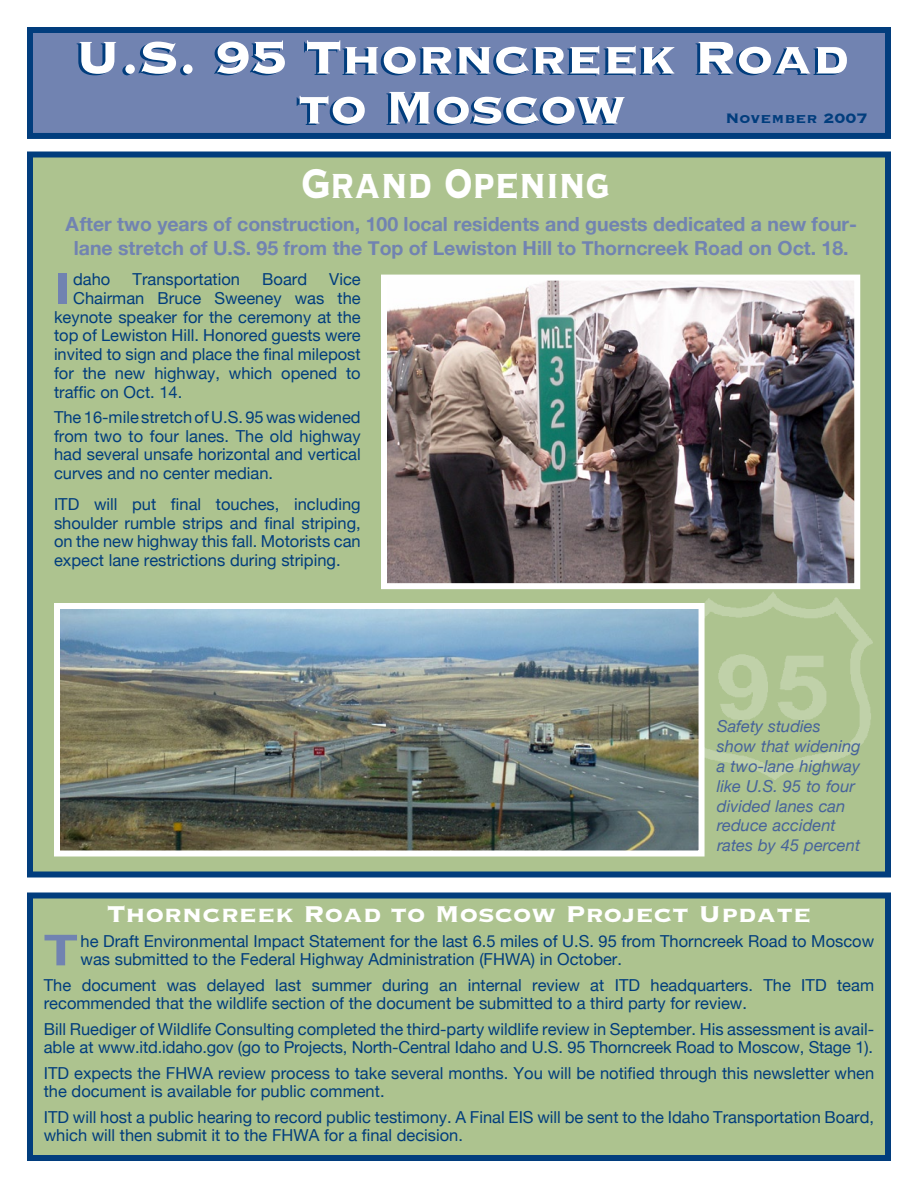
<style>
.page{position:relative;width:918px;height:1188px;background:#fff}
.page>*{position:absolute;margin:0;border:0;box-sizing:border-box;transform-origin:0 0}
.t1{font:60px/49.9px "Copperplate Thirty Three BC";letter-spacing:-.005em;color:#fff;text-align:center}
.t2{font:54.75px "Copperplate Thirty Three BC";letter-spacing:-.01em;color:#fff;scale:.74 1}
.t3{font:700 42.75px "Helvetica Neue";color:#7183b1;scale:1.3 1}
.t4{font:30px "Copperplate Thirty Three BC";color:#fff}
.t5{font:700 19.5px/24px "Helvetica Neue";color:#7183b1;text-align:center}
.t6{font:18px "Copperplate Thirty Three BC";color:#013d7d}
.t7{font:16.5px/18.8px "Helvetica Neue";color:#013d7d}
.t8{font:italic 16.5px/19.8px "Helvetica Neue";color:#46639a}
</style>
<div class="page">
<div style="left:30px;top:154px;width:858px;height:720px;background:#adc38f"></div>
<div style="left:27px;top:152px;width:864px;height:726px;border:6px solid #013d7d"></div>
<div style="left:30px;top:30px;width:858px;height:106px;background:#7183b1"></div>
<div style="left:27px;top:27px;width:864px;height:112px;border:6px solid #013d7d"></div>
<div style="left:30px;top:896px;width:858px;height:262px;background:#adc38f"></div>
<div style="left:27px;top:892px;width:864px;height:269px;border:6px solid #013d7d"></div>
<img style="left:705px;top:592px;width:168px;height:188px">
<img style="left:61px;top:610px;width:637px;height:239px">
<div style="left:54px;top:603px;width:651px;height:253px;border:6px solid #fff"></div>
<img style="left:388px;top:282px;width:465px;height:300px">
<div style="left:381px;top:275px;width:479px;height:314px;border:6px solid #fff"></div>
<h1 class="t1" style="left:75px;top:33px;width:776px">U.S. 95 Thorncreek Road to Moscow</h1>
<p class="t6" style="left:726px;top:109px;width:144px">November 2007</p>
<h2 class="t2" style="left:301px;top:156px;width:419px">Grand Opening</h2>
<p class="t5" style="left:65px;top:211px;width:793px">After two years of construction, 100 local residents and guests dedicated a new four&shy;lane stretch of U.S. 95 from the Top of Lewiston Hill to Thorncreek Road on Oct. 18.</p>
<h3 class="t3" style="left:54px;top:262px;width:14px">I</h3>
<p class="t7" style="left:73px;top:270px;width:39px">daho</p>
<p class="t7" style="left:133px;top:270px;width:109px">Transportation</p>
<p class="t7" style="left:262px;top:270px;width:46px">Board</p>
<p class="t7" style="left:329px;top:270px;width:33px">Vice</p>
<p class="t7" style="left:73px;top:288px;width:289px">Chairman Bruce Sweeney was the</p>
<p class="t7" style="left:54px;top:307px;width:308px">keynote speaker for the ceremony at the</p>
<p class="t7" style="left:54px;top:326px;width:308px">top of Lewiston Hill. Honored guests were</p>
<p class="t7" style="left:54px;top:345px;width:308px">invited to sign and place the final milepost</p>
<p class="t7" style="left:54px;top:363px;width:308px">for the new highway, which opened to</p>
<p class="t7" style="left:54px;top:382px;width:130px">traffic on Oct. 14.</p>
<p class="t7" style="left:54px;top:407px;width:308px;text-align:justify">The 16-mile stretch of U.S. 95 was widened from two to four lanes. The old highway had several unsafe horizontal and vertical curves and no center median.</p>
<p class="t7" style="left:54px;top:494px;width:308px;text-align:justify">ITD will put final touches, including shoulder rumble strips and final striping, on the new highway this fall. Motorists can expect lane restrictions during striping.</p>
<p class="t8" style="left:717px;top:716px;width:145px">Safety studies show that widening a two-lane highway like U.S. 95 to four divided lanes can reduce accident rates by 45 percent</p>
<h3 class="t4" style="left:107px;top:899px;width:706px">Thorncreek Road to Moscow Project Update</h3>
<h3 class="t3" style="left:44px;top:924px;width:28px">T</h3>
<p class="t7" style="left:81px;top:931px;width:795px">he Draft Environmental Impact Statement for the last 6.5 miles of U.S. 95 from Thorncreek Road to Moscow was submitted to the Federal Highway Administration (FHWA) in October.</p>
<p class="t7" style="left:44px;top:975px;width:832px">The document was delayed last summer during an internal review at ITD headquarters. The ITD team recommended that the wildlife section of the document be submitted to a third party for review.</p>
<p class="t7" style="left:44px;top:1019px;width:832px">Bill Ruediger of Wildlife Consulting completed the third-party wildlife review in September. His assessment is avail&shy;able at www.itd.idaho.gov (go to Projects, North-Central Idaho and U.S. 95 Thorncreek Road to Moscow, Stage 1).</p>
<p class="t7" style="left:44px;top:1063px;width:832px">ITD expects the FHWA review process to take several months. You will be notified through this newsletter when the document is available for public comment.</p>
<p class="t7" style="left:44px;top:1107px;width:832px">ITD will host a public hearing to record public testimony. A Final EIS will be sent to the Idaho Transportation Board, which will then submit it to the FHWA for a final decision.</p>
</div>
